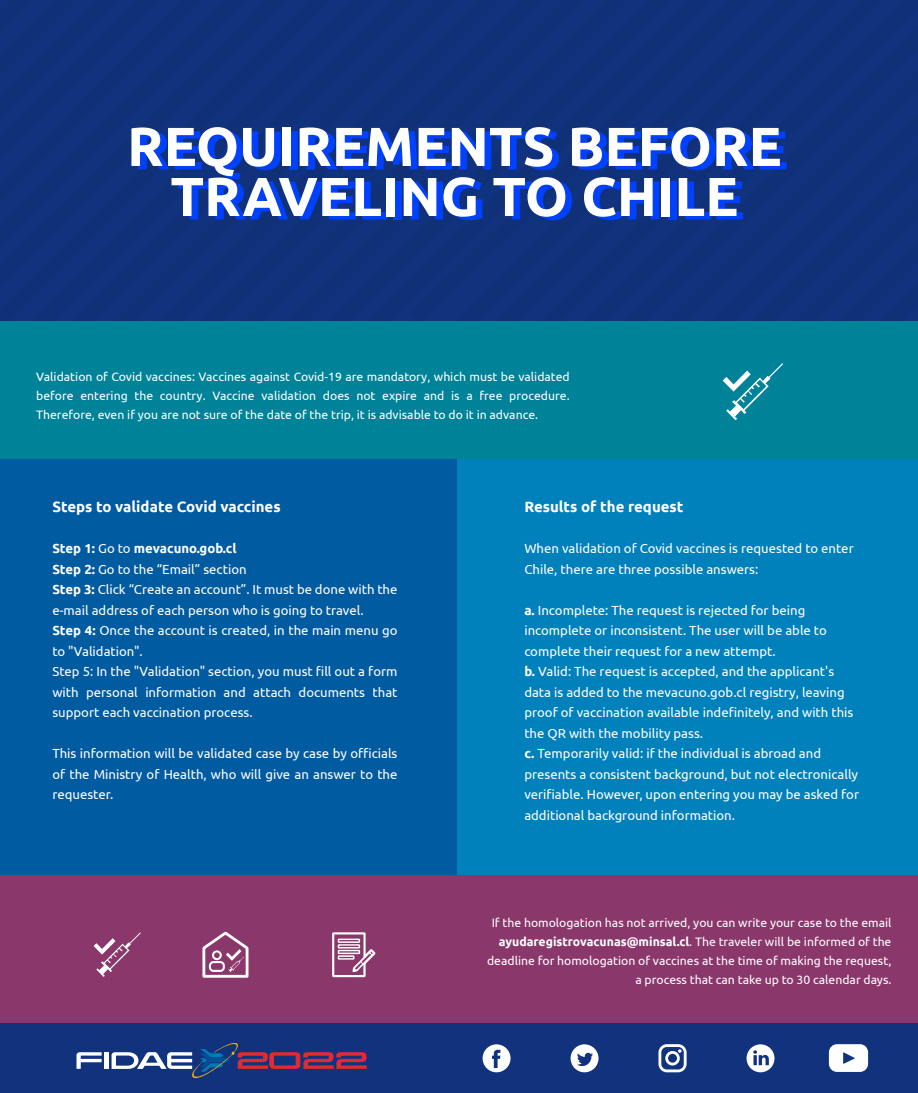
<style>
.page{position:relative;width:918px;height:1093px;background:#fff}
.page>*{position:absolute;margin:0;border:0;box-sizing:border-box;transform-origin:0 0}
.t1{font:700 15px "Ubuntu";color:#fff}
.t2{font:13.2px/20.4px "Ubuntu";color:#fff}
.t3{font:12.15px/19px "Ubuntu";color:#fff;text-align:right}
.s1{font-weight:700}
</style>
<div class="page">
<div style="left:0;top:287px;width:168px;height:32px;background:#10327c"></div>
<div style="left:410px;top:0;width:508px;height:321px;background:#10317a"></div>
<div style="left:0;top:442px;width:459px;height:433px;background:#005ba1"></div>
<div style="left:458px;top:442px;width:460px;height:433px;background:#0081bc"></div>
<div style="left:0;top:875px;width:918px;height:149px;background:#8a376c"></div>
<div style="left:0;top:1023px;width:918px;height:69px;background:#11337e"></div>
<svg style="left:483px;top:1044px;width:28px;height:28px"></svg>
<svg style="left:571px;top:1044px;width:28px;height:28px"></svg>
<svg style="left:658px;top:1044px;width:29px;height:28px"></svg>
<svg style="left:747px;top:1044px;width:28px;height:28px"></svg>
<svg style="left:829px;top:1044px;width:39px;height:27px"></svg>
<svg style="left:77px;top:1052px;width:25px;height:16px"></svg>
<hr style="left:105px;top:1052px;width:4px;height:16px;background:#fff">
<svg style="left:112px;top:1043px;width:255px;height:35px"></svg>
<svg style="left:0;top:0;width:787px;height:287px;background:#264690"></svg>
<div style="left:0;top:321px;width:918px;height:137px;background:#008299"></div>
<svg style="left:723px;top:363px;width:60px;height:57px"></svg>
<svg style="left:332px;top:932px;width:44px;height:45px"></svg>
<svg style="left:94px;top:932px;width:47px;height:44px"></svg>
<svg style="left:202px;top:931px;width:47px;height:46px"></svg>
<p class="t3" style="left:36px;top:366px;width:535px;text-align:justify">Validation of Covid vaccines: Vaccines against Covid-19 are mandatory, which must be validated before entering the country. Vaccine validation does not expire and is a free procedure.<br>Therefore, even if you are not sure of the date of the trip, it is advisable to do it in advance.</p>
<p class="t1" style="left:52px;top:498px;width:230px">Steps to validate Covid vaccines</p>
<p class="t2" style="left:52px;top:538px;width:347px"><span class="s1">Step 1:</span> Go to <span class="s1">mevacuno.gob.cl<br>Step 2:</span> Go to the “Email” section<br><span class="s1">Step 3:</span> Click “Create an account”. It must be done with the e-mail address of each person who is going to travel.<br><span class="s1">Step 4:</span> Once the account is created, in the main menu go to "Validation".<br>Step 5: In the "Validation" section, you must fill out a form with personal information and attach documents that support each vaccination process.</p>
<p class="t2" style="left:52px;top:742px;width:347px;text-align:justify">This information will be validated case by case by officials of the Ministry of Health, who will give an answer to the requester.</p>
<p class="t1" style="left:524px;top:498px;width:161px">Results of the request</p>
<p class="t2" style="left:524px;top:538px;width:331px">When validation of Covid vaccines is requested to enter<br>Chile, there are three possible answers:</p>
<p class="t2" style="left:524px;top:599px;width:336px"><span class="s1">a.</span> Incomplete: The request is rejected for being incomplete or inconsistent. The user will be able to complete their request for a new attempt.<br><span class="s1">b.</span> Valid: The request is accepted, and the applicant's data is added to the mevacuno.gob.cl registry, leaving proof of vaccination available indefinitely, and with this the QR with the mobility pass.<br><span class="s1">c.</span> Temporarily valid: if the individual is abroad and presents a consistent background, but not electronically verifiable. However, upon entering you may be asked for additional background information.</p>
<p class="t3" style="left:487px;top:912px;width:406px">If the homologation has not arrived, you can write your case to the email <span class="s1">ayudaregistrovacunas@minsal.cl</span>. The traveler will be informed of the deadline for homologation of vaccines at the time of making the request, a process that can take up to 30 calendar days.</p>
</div>
